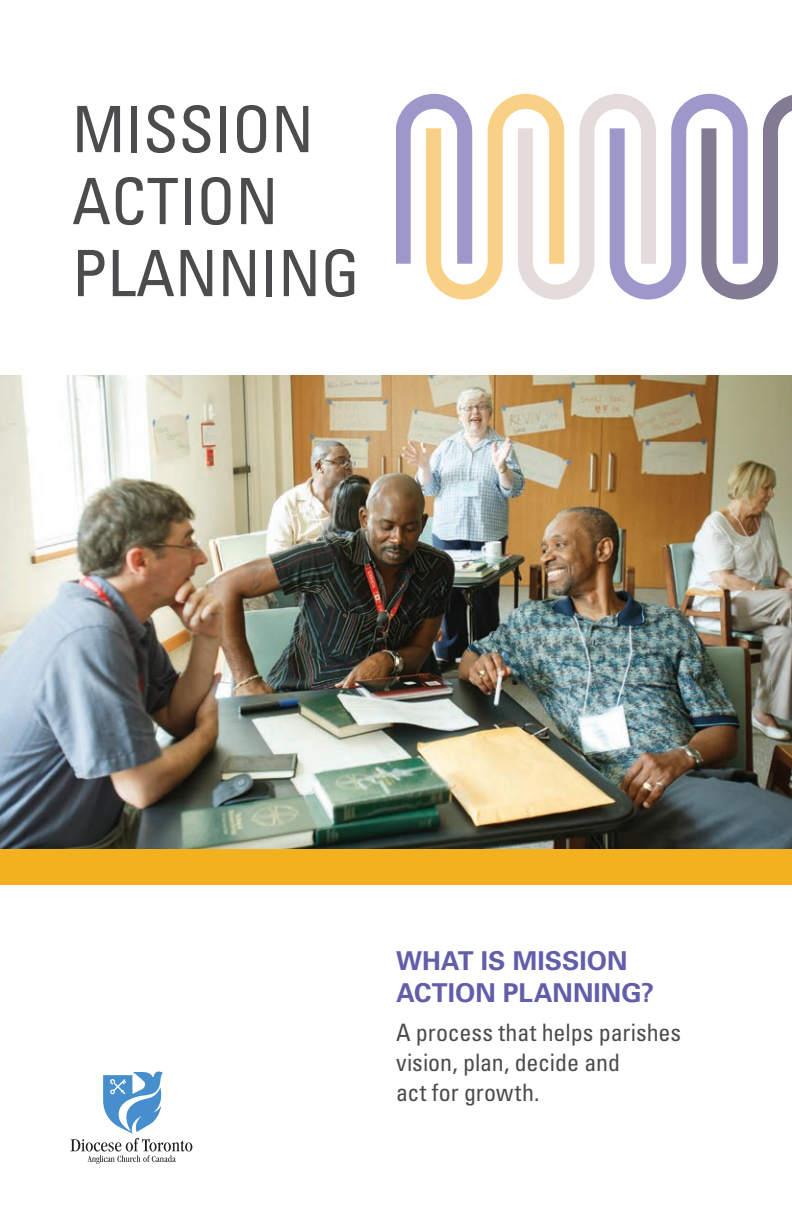
<style>
.page{position:relative;width:792px;height:1224px;background:#fff}
.page>*{position:absolute;margin:0;border:0;box-sizing:border-box;transform-origin:0 0}
.t1{font:condensed 64px/72px "Univers";color:#4b4c4d}
.t2{font:700 26px/32px "Univers";letter-spacing:.005em;color:#625ea9}
.t3{font:condensed 24px/30px "Univers";color:#4b4c4d}
</style>
<div class="page">
<div style="left:0;top:812px;width:792px;height:73px;background:#f3b11f"></div>
<svg style="left:70px;top:1071px;width:122px;height:93px"></svg>
<img style="left:0;top:376px;width:792px;height:473px">
<svg style="left:396px;top:94px;width:396px;height:206px"></svg>
<h1 class="t1" style="left:72px;top:92px;width:290px">MISSION<br>ACTION<br>PLANNING</h1>
<p class="t2" style="left:396px;top:944px;width:260px">WHAT IS MISSION<br>ACTION PLANNING?</p>
<p class="t3" style="left:396px;top:1017px;width:287px">A process that helps parishes vision, plan, decide and<br>act for growth.</p>
</div>
